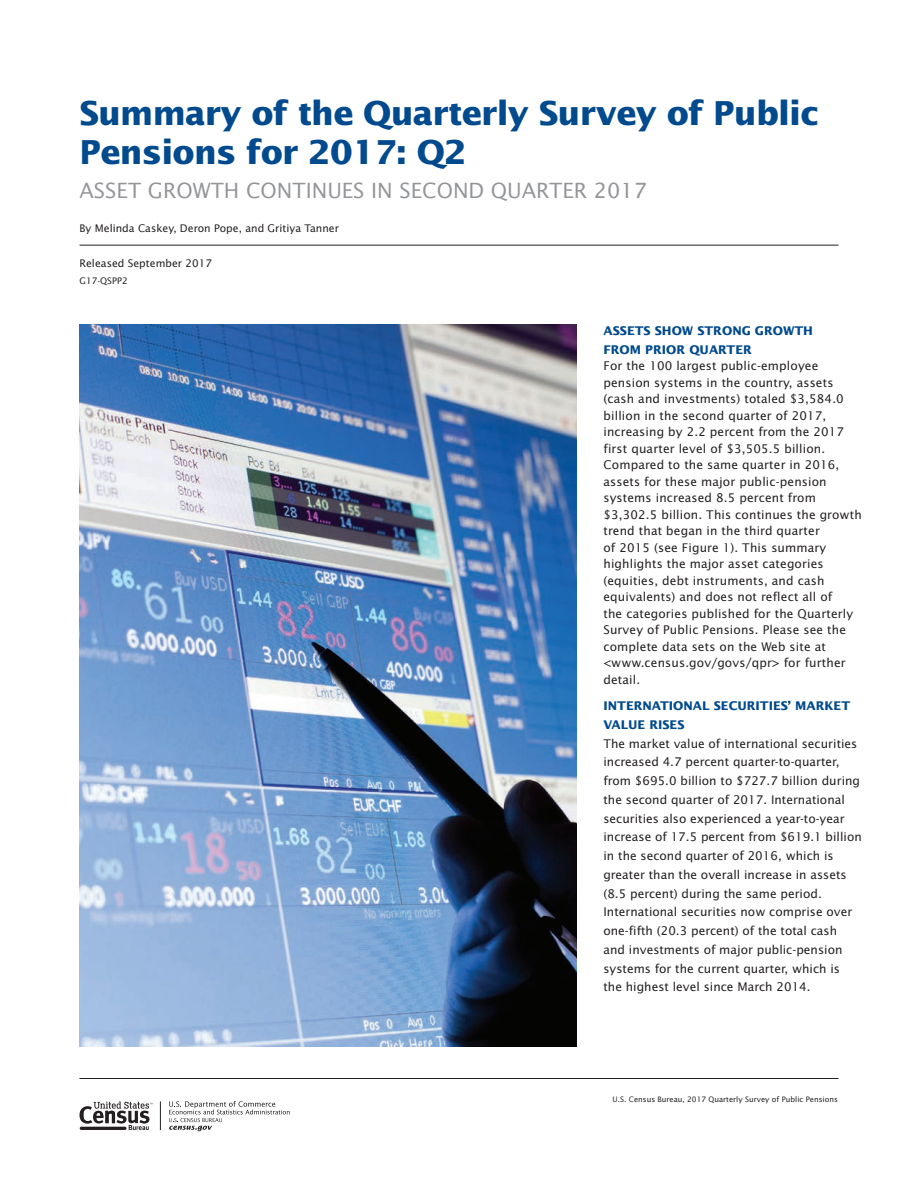
<style>
.page{position:relative;width:918px;height:1188px;background:#fff}
.page>*{position:absolute;margin:0;border:0;box-sizing:border-box;transform-origin:0 0}
.t1{font:700 33px/38.7px "Lucida Sans";letter-spacing:-.025em;color:#004a8d}
.Subtitle{font:21px "Lucida Sans";color:#939598}
.body_text{font:12px/16.5px "Lucida Sans";letter-spacing:.01em;color:#231f20}
.Subhead1{font:700 12px/18.8px "Lucida Sans";color:#004a8d}
.Author{font:10.5px "Lucida Sans";color:#231f20}
.Pub_date{font:10.5px "Lucida Sans";color:#231f20}
.Pub_number{font:9px "Lucida Sans";color:#231f20}
.t2{font:7.5px "Lucida Sans";color:#231f20}
</style>
<div class="page">
<hr style="left:80px;top:1078px;width:758px;height:1px;background:#231f20">
<hr style="left:79px;top:245px;width:759px;height:1px;background:#231f20">
<svg style="left:169px;top:1101px;width:121px;height:30px"></svg>
<img style="left:79px;top:325px;width:498px;height:721px">
<svg style="left:79px;top:1101px;width:74px;height:29px"></svg>
<svg style="left:160px;top:1101px;width:1px;height:29px"></svg>
<p class="t1" style="left:79px;top:95px;width:740px">Summary of the Quarterly Survey of Public<br>Pensions for 2017: Q2</p>
<p class="Subtitle" style="left:79px;top:179px;width:569px">ASSET GROWTH CONTINUES IN SECOND QUARTER 2017</p>
<p class="Author" style="left:79px;top:222px;width:261px">By Melinda Caskey, Deron Pope, and Gritiya Tanner</p>
<p class="Pub_date" style="left:79px;top:257px;width:134px">Released September 2017</p>
<p class="Pub_number" style="left:79px;top:275px;width:50px">G17-QSPP2</p>
<p class="Subhead1" style="left:603px;top:322px;width:211px">ASSETS SHOW STRONG GROWTH<br>FROM PRIOR QUARTER</p>
<p class="body_text" style="left:603px;top:358px;width:260px">For the 100 largest public-employee pension systems in the country, assets (cash and investments) totaled $3,584.0 billion in the second quarter of 2017, increasing by 2.2 percent from the 2017 first quarter level of $3,505.5 billion.<br>Compared to the same quarter in 2016, assets for these major public-pension systems increased 8.5 percent from $3,302.5 billion. This continues the growth trend that began in the third quarter<br>of 2015 (see Figure 1). This summary highlights the major asset categories (equities, debt instruments, and cash equivalents) and does not reflect all of<br>the categories published for the Quarterly Survey of Public Pensions. Please see the complete data sets on the Web site at &lt;www.census.gov/govs/qpr&gt; for further detail.</p>
<p class="Subhead1" style="left:603px;top:697px;width:248px">INTERNATIONAL SECURITIES’ MARKET<br>VALUE RISES</p>
<p class="body_text" style="left:603px;top:734px;width:260px;line-height:18.8px">The market value of international securities increased 4.7 percent quarter-to-quarter, from $695.0 billion to $727.7 billion during the second quarter of 2017. International securities also experienced a year-to-year increase of 17.5 percent from $619.1 billion in the second quarter of 2016, which is greater than the overall increase in assets (8.5 percent) during the same period.<br>International securities now comprise over one-fifth (20.3 percent) of the total cash<br>and investments of major public-pension systems for the current quarter, which is<br>the highest level since March 2014.</p>
<p class="t2" style="left:613px;top:1095px;width:227px">U.S. Census Bureau, 2017 Quarterly Survey of Public Pensions</p>
</div>
